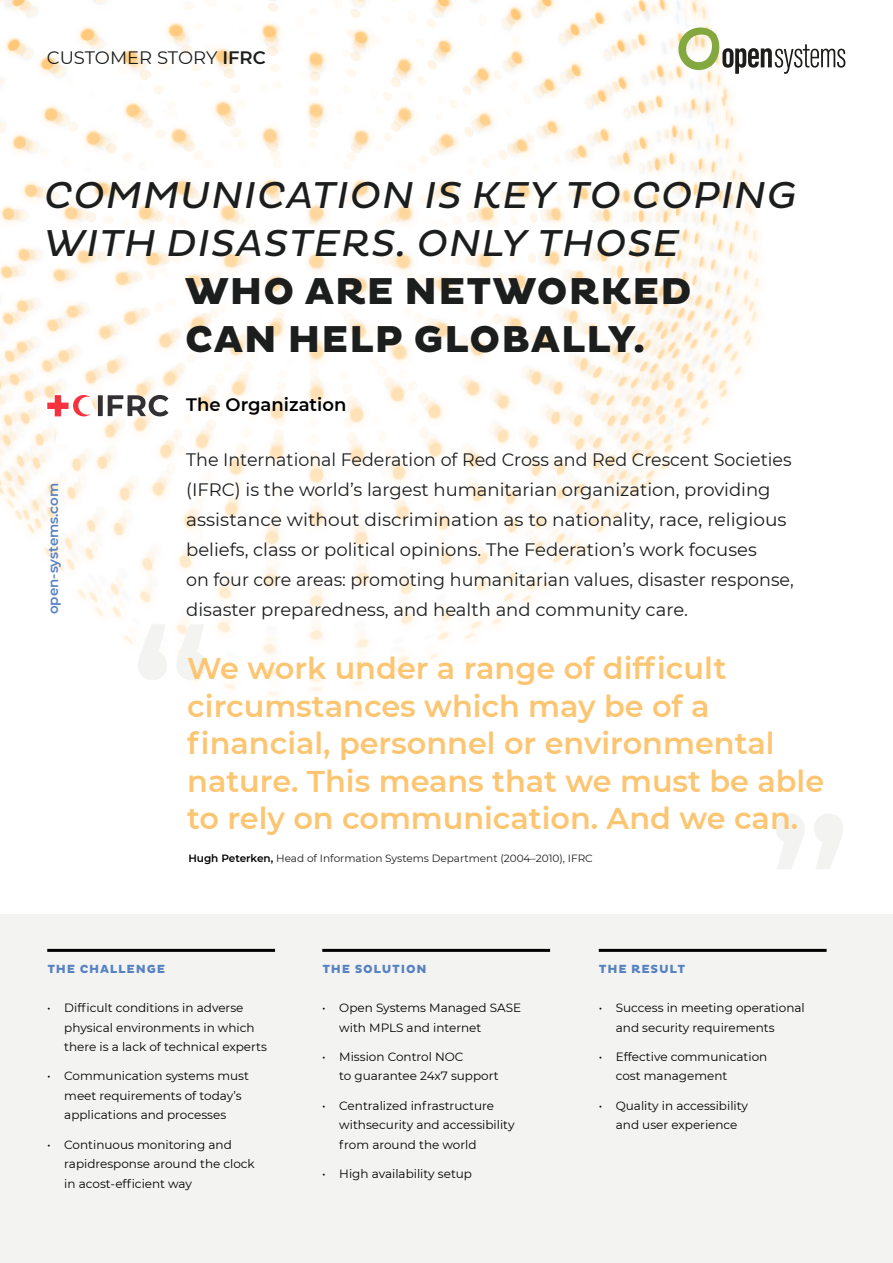
<style>
.page{position:relative;width:893px;height:1263px;background:#fff}
.page>*{position:absolute;margin:0;border:0;box-sizing:border-box;transform-origin:0 0}
.t1{font:600 180px "Montserrat";color:#f3f3f2}
.t2{font:italic 38.1px/48px "Pluto";letter-spacing:.015em;color:#1c1d1d}
.t3{font:800 38.1px/48px "Pluto";letter-spacing:.015em;color:#1c1d1d}
.t4{font:600 30px/37.5px "Montserrat";color:#fcc572}
.t5{font:18px/30px "Montserrat";color:#1c1d1d}
.t6{font:600 18px "Montserrat";color:#000}
.t7{font:600 13.5px "Montserrat";color:#5782c2}
.t8{font:12px/19.5px "Montserrat";color:#000}
.t9{font:800 12px "Pluto";letter-spacing:.065em;color:#5782c2}
.t10{font:10.5px "Montserrat";color:#1c1d1d}
.s1{font-weight:600}
.s2{font-weight:600;color:#000}
</style>
<div class="page">
<img style="left:0;top:0;width:760px;height:696px">
<div style="left:0;top:915px;width:893px;height:348px;background:#f3f3f2"></div>
<svg style="left:13px;top:0;width:832px;height:93px"></svg>
<hr style="left:47px;top:949px;width:228px;height:3px;background:#000">
<hr style="left:322px;top:949px;width:228px;height:3px;background:#000">
<hr style="left:599px;top:949px;width:228px;height:3px;background:#000">
<svg style="left:47px;top:395px;width:121px;height:60px"></svg>
<h3 class="t5" style="left:47px;top:42px;width:221px">CUSTOMER STORY <span class="s1">IFRC</span></h3>
<h2 class="t2" style="left:44px;top:172px;width:754px">COMMUNICATION IS KEY TO COPING<br>WITH DISASTERS. ONLY THOSE</h2>
<h2 class="t3" style="left:185px;top:268px;width:509px">WHO ARE NETWORKED<br>CAN HELP GLOBALLY.</h2>
<p class="t7" style="left:44px;top:614px;width:133px;rotate:-90deg">open-systems.com</p>
<h3 class="t6" style="left:186px;top:392px;width:162px">The Organization</h3>
<p class="t5" style="left:186px;top:444px;width:609px">The International Federation of Red Cross and Red Crescent Societies (IFRC) is the world’s largest humanitarian organization, providing assistance without discrimination as to nationality, race, religious beliefs, class or political opinions. The Federation’s work focuses<br>on four core areas: promoting humanitarian values, disaster response, disaster preparedness, and health and community care.</p>
<h1 class="t1" style="left:131px;top:566px;width:84px">‘‘</h1>
<h3 class="t4" style="left:187px;top:648px;width:638px">We work under a range of difficult circumstances which may be of a financial, personnel or environmental nature. This means that we must be able to rely on communication. And we can.</h3>
<p class="t10" style="left:188px;top:851px;width:406px"><span class="s2">Hugh Peterken,</span> Head of Information Systems Department (2004–2010), IFRC</p>
<h1 class="t1" style="left:850px;top:927px;width:84px;rotate:-180deg">‘‘</h1>
<p class="t9" style="left:47px;top:962px;width:119px">THE CHALLENGE</p>
<p class="t8" style="left:64px;top:998px;width:204px;text-indent:-17px">• Difficult conditions in adverse physical environments in which there is a lack of technical experts</p>
<p class="t8" style="left:64px;top:1066px;width:186px;text-indent:-17px">• Communication systems must meet requirements of today’s applications and processes</p>
<p class="t8" style="left:64px;top:1134px;width:192px;text-indent:-17px">• Continuous monitoring and rapidresponse around the clock in acost-efficient way</p>
<p class="t9" style="left:322px;top:962px;width:106px">THE SOLUTION</p>
<p class="t8" style="left:339px;top:998px;width:183px;text-indent:-17px">• Open Systems Managed SASE with MPLS and internet</p>
<p class="t8" style="left:339px;top:1046px;width:161px;text-indent:-17px">• Mission Control NOC<br>to guarantee 24x7 support</p>
<p class="t8" style="left:339px;top:1095px;width:177px;text-indent:-17px">• Centralized infrastructure withsecurity and accessibility from around the world</p>
<p class="t8" style="left:322px;top:1163px;width:151px">• High availability setup</p>
<p class="t9" style="left:599px;top:962px;width:88px">THE RESULT</p>
<p class="t8" style="left:616px;top:998px;width:190px;text-indent:-17px">• Success in meeting operational and security requirements</p>
<p class="t8" style="left:616px;top:1046px;width:153px;text-indent:-17px">• Effective communication cost management</p>
<p class="t8" style="left:599px;top:1095px;width:151px;text-align:center">• Quality in accessibility and user experience</p>
</div>
